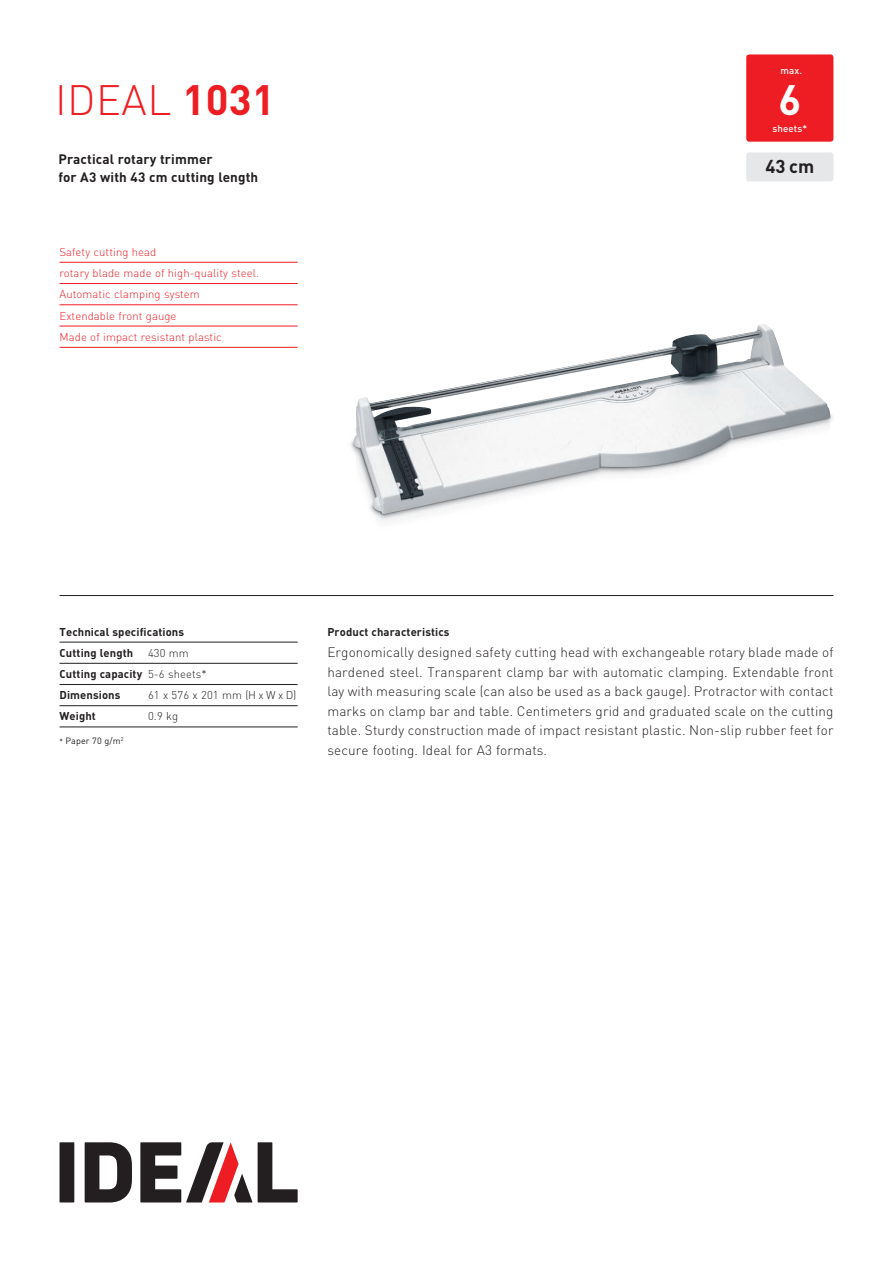
<style>
.page{position:relative;width:893px;height:1263px;background:#fff}
.page>*{position:absolute;margin:0;border:0;box-sizing:border-box;transform-origin:0 0}
.t1{font:300 42px "DIN";letter-spacing:.01em;color:#ee1d23}
.t2{font:700 42px "DIN";color:#fff}
.t3{font:700 18.45px "DIN";color:#231f20}
.t4{font:300 13.5px/19.5px "DIN";letter-spacing:.01em;color:#231f20;text-align:justify}
.t5{font:700 13.5px/18px "DIN";letter-spacing:.01em;color:#231f20}
.t6{font:300 11.25px/21.3px "DIN";letter-spacing:.01em;color:#ee1d23}
.t7{font:700 11.25px/21.1px "DIN";letter-spacing:.01em;color:#231f20}
.t8{font:300 11.25px "DIN";letter-spacing:.01em;color:#231f20}
.t9{font:500 9.75px "DIN";letter-spacing:.01em;color:#fff}
.t10{font:9px "DIN";letter-spacing:.01em;color:#231f20}
.s1{font-weight:700}
.s2{font-weight:300}
.s3{font-size:7.5px}
</style>
<div class="page">
<div style="left:60px;top:1142px;width:14px;height:60px;background:#231f20"></div>
<svg style="left:258px;top:1142px;width:40px;height:60px"></svg>
<svg style="left:85px;top:1142px;width:47px;height:60px"></svg>
<svg style="left:140px;top:1142px;width:112px;height:60px"></svg>
<img style="left:350px;top:324px;width:483px;height:198px">
<hr style="left:60px;top:595px;width:773px;height:1px;background:#231f20">
<hr style="left:60px;top:262px;width:238px;height:1px;background:#ee1d23">
<hr style="left:60px;top:283px;width:238px;height:1px;background:#ee1d23">
<hr style="left:60px;top:305px;width:238px;height:1px;background:#ee1d23">
<hr style="left:60px;top:326px;width:238px;height:1px;background:#ee1d23">
<hr style="left:60px;top:347px;width:238px;height:1px;background:#ee1d23">
<div style="left:746px;top:152px;width:87px;height:29px;background:#e6e7e9;border-radius:3px"></div>
<div style="left:746px;top:54px;width:87px;height:88px;background:#ee1d23;border-radius:3px"></div>
<hr style="left:60px;top:642px;width:238px;height:1px;background:#231f20">
<hr style="left:60px;top:663px;width:238px;height:1px;background:#231f20">
<hr style="left:60px;top:684px;width:238px;height:1px;background:#231f20">
<hr style="left:60px;top:705px;width:238px;height:1px;background:#231f20">
<hr style="left:60px;top:727px;width:238px;height:1px;background:#231f20">
<h1 class="t1" style="left:55px;top:74px;width:221px">IDEAL <span class="s1">1031</span></h1>
<p class="t5" style="left:58px;top:150px;width:201px">Practical rotary trimmer<br>for A3 with 43 cm cutting length</p>
<p class="t6" style="left:60px;top:241px;width:201px">Safety cutting head<br>rotary blade made of high-quality steel.<br>Automatic clamping system<br>Extendable front gauge<br>Made of impact resistant plastic</p>
<p class="t9" style="left:780px;top:65px;width:23px">max.</p>
<h1 class="t2" style="left:778px;top:72px;width:24px">6</h1>
<p class="t9" style="left:773px;top:122px;width:36px">sheets*</p>
<h2 class="t3" style="left:765px;top:154px;width:51px">43 cm</h2>
<p class="t7" style="left:60px;top:620px;width:126px">Technical specifications<br>Cutting length</p>
<p class="t7" style="left:60px;top:642px;width:149px;text-indent:88px"><span class="s2">430 mm<br></span>Cutting capacity <span class="s2">5-6 sheets*<br></span>Dimensions</p>
<p class="t8" style="left:148px;top:688px;width:150px">61 x 576 x 201 mm (H x W x D)</p>
<p class="t7" style="left:60px;top:705px;width:38px">Weight</p>
<p class="t8" style="left:148px;top:709px;width:32px">0.9 kg</p>
<p class="t10" style="left:60px;top:735px;width:65px"><span class="s3">*</span> Paper 70 g/m<sup>2</sup></p>
<p class="t7" style="left:327px;top:620px;width:124px">Product characteristics</p>
<p class="t4" style="left:327px;top:642px;width:508px">Ergonomically designed safety cutting head with exchangeable rotary blade made of hardened steel. Transparent clamp bar with automatic clamping. Extendable front lay with measuring scale (can also be used as a back gauge). Protractor with contact marks on clamp bar and table. Centimeters grid and graduated scale on the cutting table. Sturdy construction made of impact resistant plastic. Non-slip rubber feet for secure footing. Ideal for A3 formats.</p>
</div>
